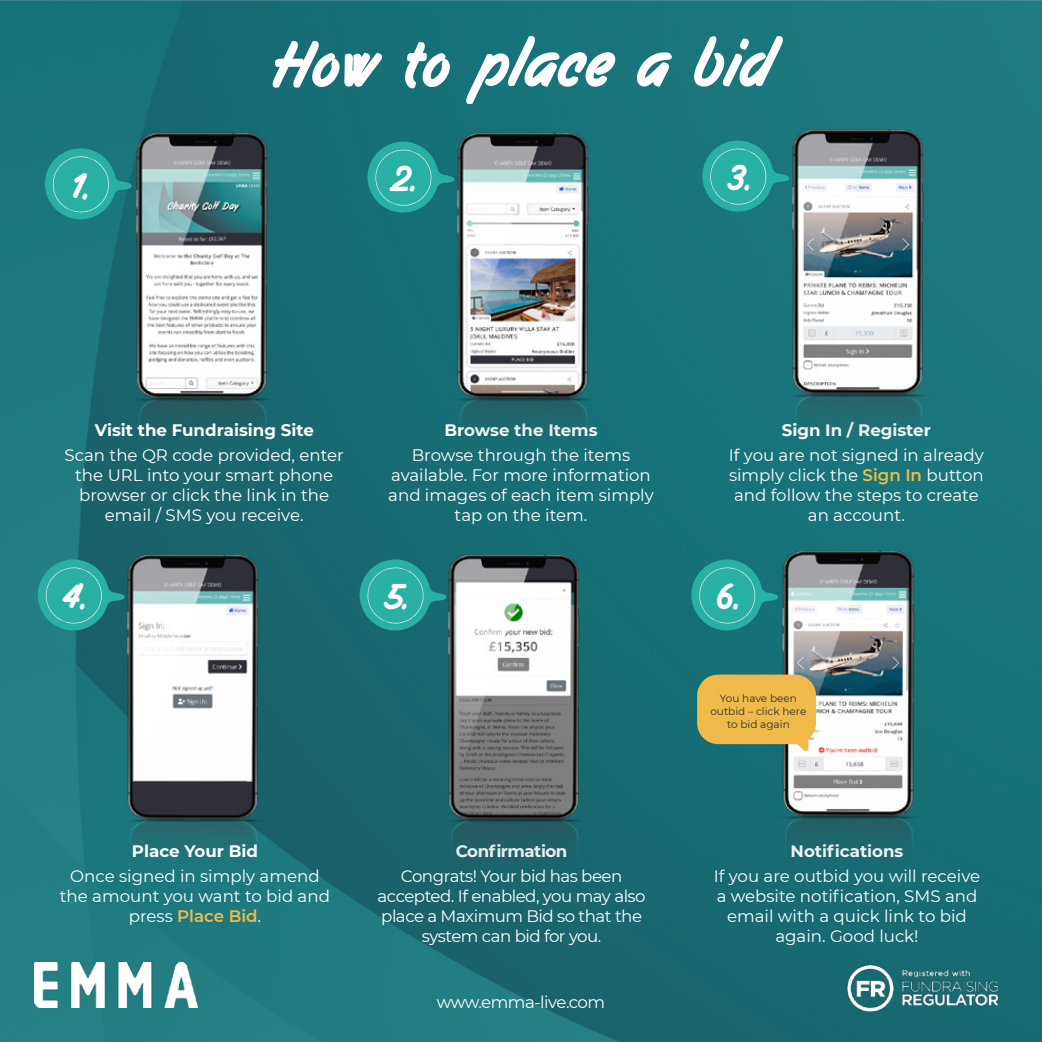
<style>
.page{position:relative;width:1042px;height:1042px;background:#fff}
.page>*{position:absolute;margin:0;border:0;box-sizing:border-box;transform-origin:0 0}
.t1{font:63px "Filbert Brush PERSONALUSEONLY";letter-spacing:-.01em;color:#fff}
.t2{font:35px "Filbert Brush PERSONALUSEONLY";color:#fff}
.t3{font:16.62px/19.9px "Montserrat";color:#fff;text-align:center}
.t4{font:16.62px/19.9px "Montserrat";letter-spacing:-.03em;color:#fff;text-align:center}
.t5{font:10.5px/12.6px "Montserrat";color:#303038;text-align:center}
.s1{font-weight:700}
.s2{font-weight:600;color:#f0ba4b}
</style>
<div class="page">
<img style="left:0;top:0;width:1042px;height:1042px">
<img style="left:35px;top:962px;width:162px;height:46px">
<img style="left:833px;top:949px;width:179px;height:77px">
<img style="left:88px;top:111px;width:225px;height:336px">
<img style="left:410px;top:111px;width:224px;height:336px">
<img style="left:744px;top:107px;width:224px;height:337px">
<img style="left:79px;top:532px;width:224px;height:337px">
<img style="left:400px;top:532px;width:224px;height:337px">
<img style="left:735px;top:528px;width:224px;height:337px">
<svg style="left:44px;top:147px;width:88px;height:73px;background:#1d8283"></svg>
<img style="left:50px;top:156px;width:62px;height:59px">
<svg style="left:367px;top:141px;width:87px;height:73px;background:#1a7f80"></svg>
<img style="left:372px;top:149px;width:63px;height:59px">
<svg style="left:702px;top:140px;width:87px;height:73px;background:#1d8484"></svg>
<img style="left:707px;top:148px;width:62px;height:59px">
<svg style="left:37px;top:558px;width:88px;height:73px;background:#1e7a7b"></svg>
<img style="left:43px;top:567px;width:62px;height:59px">
<svg style="left:359px;top:558px;width:87px;height:73px;background:#1b7a7c"></svg>
<img style="left:364px;top:567px;width:63px;height:59px">
<svg style="left:691px;top:558px;width:87px;height:73px;background:#198082"></svg>
<img style="left:696px;top:567px;width:62px;height:59px">
<svg style="left:785px;top:740px;width:23px;height:12px"></svg>
<div style="left:697px;top:674px;width:119px;height:70px;background:#f0ba4b;border-radius:21px"></div>
<p class="t1" style="left:273px;top:20px;width:500px">How to place a bid</p>
<p class="t2" style="left:71px;top:161px;width:22px">1.</p>
<p class="t2" style="left:391px;top:153px;width:29px">2.</p>
<p class="t2" style="left:726px;top:152px;width:28px">3.</p>
<p class="t3" style="left:65px;top:417px;width:281px;line-height:25.2px"><span class="s1">Visit the Fundraising Site<br></span>Scan the QR code provided, enter</p>
<p class="t3" style="left:75px;top:465px;width:260px">the URL into your smart phone browser or click the link in the email / SMS you receive.</p>
<p class="t3" style="left:412px;top:417px;width:220px;line-height:25.2px"><span class="s1">Browse the Items<br></span>Browse through the items</p>
<p class="t3" style="left:388px;top:465px;width:267px">available. For more information and images of each item simply tap on the item.</p>
<p class="t3" style="left:729px;top:417px;width:256px;line-height:25.2px"><span class="s1">Sign In / Register<br></span>If you are not signed in already</p>
<p class="t3" style="left:729px;top:465px;width:256px">simply click the <span class="s2">Sign In</span> button and follow the steps to create an account.</p>
<p class="t2" style="left:62px;top:571px;width:28px">4.</p>
<p class="t2" style="left:383px;top:571px;width:29px">5.</p>
<p class="t2" style="left:716px;top:571px;width:27px">6.</p>
<p class="t3" style="left:70px;top:838px;width:251px;line-height:25.2px"><span class="s1">Place Your Bid<br></span>Once signed in simply amend</p>
<p class="t3" style="left:60px;top:886px;width:272px">the amount you want to bid and press <span class="s2">Place Bid</span>.</p>
<p class="t4" style="left:401px;top:838px;width:223px;line-height:25.2px"><span class="s1">Confirmation<br></span>Congrats! Your bid has been</p>
<p class="t4" style="left:378px;top:886px;width:270px">accepted. If enabled, you may also place a Maximum Bid so that the system can bid for you.</p>
<p class="t4" style="left:437px;top:991px;width:170px">www.emma-live.com</p>
<p class="t5" style="left:710px;top:692px;width:97px">You have been outbid – click here to bid again</p>
<p class="t3" style="left:714px;top:838px;width:268px;line-height:25.2px"><span class="s1">Notifications<br></span>If you are outbid you will receive</p>
<p class="t3" style="left:716px;top:886px;width:262px">a website notification, SMS and email with a quick link to bid again. Good luck!</p>
</div>
